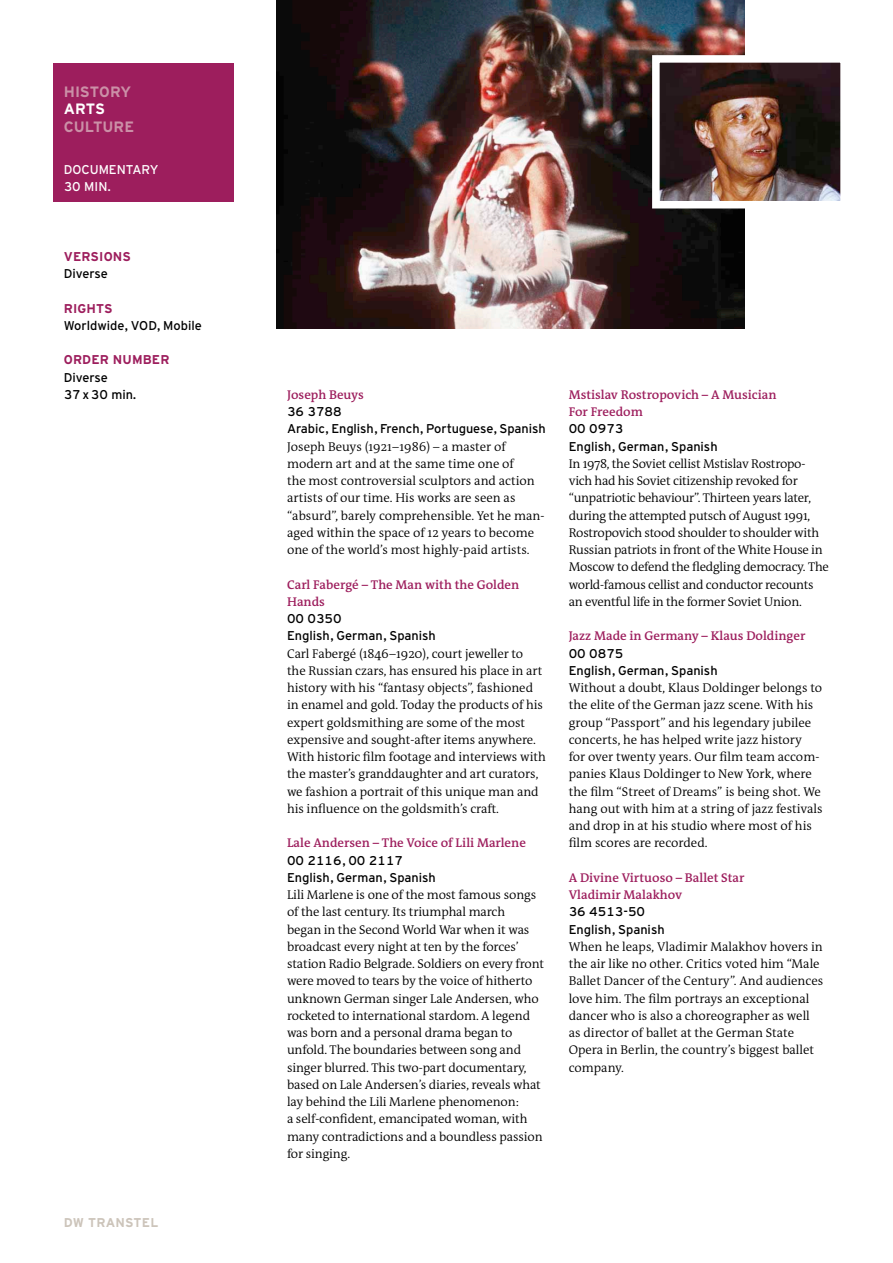
<style>
.page{position:relative;width:893px;height:1263px;background:#fff}
.page>*{position:absolute;margin:0;border:0;box-sizing:border-box;transform-origin:0 0}
.t1{font:700 15px "Interstate DW";color:#cb90a7}
.t2{font:700 15px "Interstate DW";color:#fff}
.t3{font:300 12.75px/17.2px "DW The Antiqua B W4";letter-spacing:-.01em;color:#000}
.t4{font:12.75px/17.2px "Interstate DW Line";color:#000}
.t5{font:600 12.75px/17.2px "DW The Antiqua B W6";color:#9d1e5d}
.t6{font:700 12.75px "Interstate DW";letter-spacing:.01em;color:#9d1e5d}
.t7{font:12.75px/17.2px "Interstate DW Line";color:#fff}
.t8{font:700 12.75px "Interstate DW Line";letter-spacing:.02em;color:#ccc4ba}
</style>
<div class="page">
<div style="left:53px;top:64px;width:181px;height:138px;background:#9d1e5d"></div>
<img style="left:277px;top:0;width:468px;height:328px">
<img style="left:648px;top:51px;width:193px;height:161px">
<p class="t1" style="left:64px;top:83px;width:69px">HISTORY</p>
<p class="t2" style="left:64px;top:101px;width:43px">ARTS</p>
<p class="t1" style="left:64px;top:118px;width:72px">CULTURE</p>
<p class="t7" style="left:64px;top:161px;width:96px">DOCUMENTARY<br>30 MIN.</p>
<p class="t6" style="left:64px;top:249px;width:69px">VERSIONS</p>
<p class="t4" style="left:64px;top:265px;width:46px">Diverse</p>
<p class="t6" style="left:64px;top:301px;width:50px">RIGHTS</p>
<p class="t4" style="left:64px;top:317px;width:140px">Worldwide, VOD, Mobile</p>
<p class="t6" style="left:64px;top:353px;width:107px">ORDER NUMBER</p>
<p class="t4" style="left:64px;top:368px;width:74px">Diverse<br>37x30 min.</p>
<p class="t8" style="left:64px;top:1215px;width:96px">DW TRANSTEL</p>
<p class="t5" style="left:287px;top:386px;width:78px">Joseph Beuys</p>
<p class="t4" style="left:287px;top:403px;width:260px">36 3788<br>Arabic, English, French, Portuguese, Spanish</p>
<p class="t3" style="left:287px;top:438px;width:259px">Joseph Beuys (1921–1986) – a master of modern art and at the same time one of<br>the most controversial sculptors and action artists of our time. His works are seen as “absurd”, barely comprehensible. Yet he man&shy;aged within the space of 12 years to become one of the world’s most highly-paid artists.</p>
<p class="t5" style="left:287px;top:576px;width:234px">Carl Fabergé – The Man with the Golden<br>Hands</p>
<p class="t4" style="left:287px;top:610px;width:150px">00 0350<br>English, German, Spanish</p>
<p class="t3" style="left:287px;top:645px;width:260px">Carl Fabergé (1846–1920), court jeweller to<br>the Russian czars, has ensured his place in art history with his “fantasy objects”, fashioned in enamel and gold. Today the products of his expert goldsmithing are some of the most expensive and sought-after items anywhere.<br>With historic film footage and interviews with the master’s granddaughter and art curators, we fashion a portrait of this unique man and his influence on the goldsmith’s craft.</p>
<p class="t5" style="left:287px;top:834px;width:240px">Lale Andersen – The Voice of Lili Marlene</p>
<p class="t4" style="left:287px;top:851px;width:150px">00 2116, 00 2117<br>English, German, Spanish</p>
<p class="t3" style="left:287px;top:886px;width:259px">Lili Marlene is one of the most famous songs of the last century. Its triumphal march<br>began in the Second World War when it was broadcast every night at ten by the forces’ station Radio Belgrade. Soldiers on every front were moved to tears by the voice of hitherto unknown German singer Lale Andersen, who rocketed to international stardom. A legend was born and a personal drama began to unfold. The boundaries between song and singer blurred. This two-part documentary, based on Lale Andersen’s diaries, reveals what lay behind the Lili Marlene phenomenon:<br>a self-confident, emancipated woman, with many contradictions and a boundless passion for singing.</p>
<p class="t5" style="left:569px;top:386px;width:209px">Mstislav Rostropovich – A Musician<br>For Freedom</p>
<p class="t4" style="left:569px;top:420px;width:150px">00 0973<br>English, German, Spanish</p>
<p class="t3" style="left:569px;top:455px;width:262px">In 1978, the Soviet cellist Mstislav Rostropo&shy;vich had his Soviet citizenship revoked for “unpatriotic behaviour”. Thirteen years later, during the attempted putsch of August 1991, Rostropovich stood shoulder to shoulder with Russian patriots in front of the White House in Moscow to defend the fledgling democracy. The world-famous cellist and conductor recounts an eventful life in the former Soviet Union.</p>
<p class="t5" style="left:569px;top:627px;width:238px">Jazz Made in Germany – Klaus Doldinger</p>
<p class="t4" style="left:569px;top:644px;width:150px">00 0875<br>English, German, Spanish</p>
<p class="t3" style="left:569px;top:679px;width:255px">Without a doubt, Klaus Doldinger belongs to the elite of the German jazz scene. With his group “Passport” and his legendary jubilee concerts, he has helped write jazz history<br>for over twenty years. Our film team accom&shy;panies Klaus Doldinger to New York, where the film “Street of Dreams” is being shot. We hang out with him at a string of jazz festivals and drop in at his studio where most of his film scores are recorded.</p>
<p class="t5" style="left:569px;top:869px;width:177px">A Divine Virtuoso – Ballet Star<br>Vladimir Malakhov</p>
<p class="t4" style="left:569px;top:903px;width:97px">36 4513-50<br>English, Spanish</p>
<p class="t3" style="left:569px;top:938px;width:256px">When he leaps, Vladimir Malakhov hovers in the air like no other. Critics voted him “Male Ballet Dancer of the Century”. And audiences love him. The film portrays an exceptional dancer who is also a choreographer as well as director of ballet at the German State Opera in Berlin, the country’s biggest ballet company.</p>
</div>
